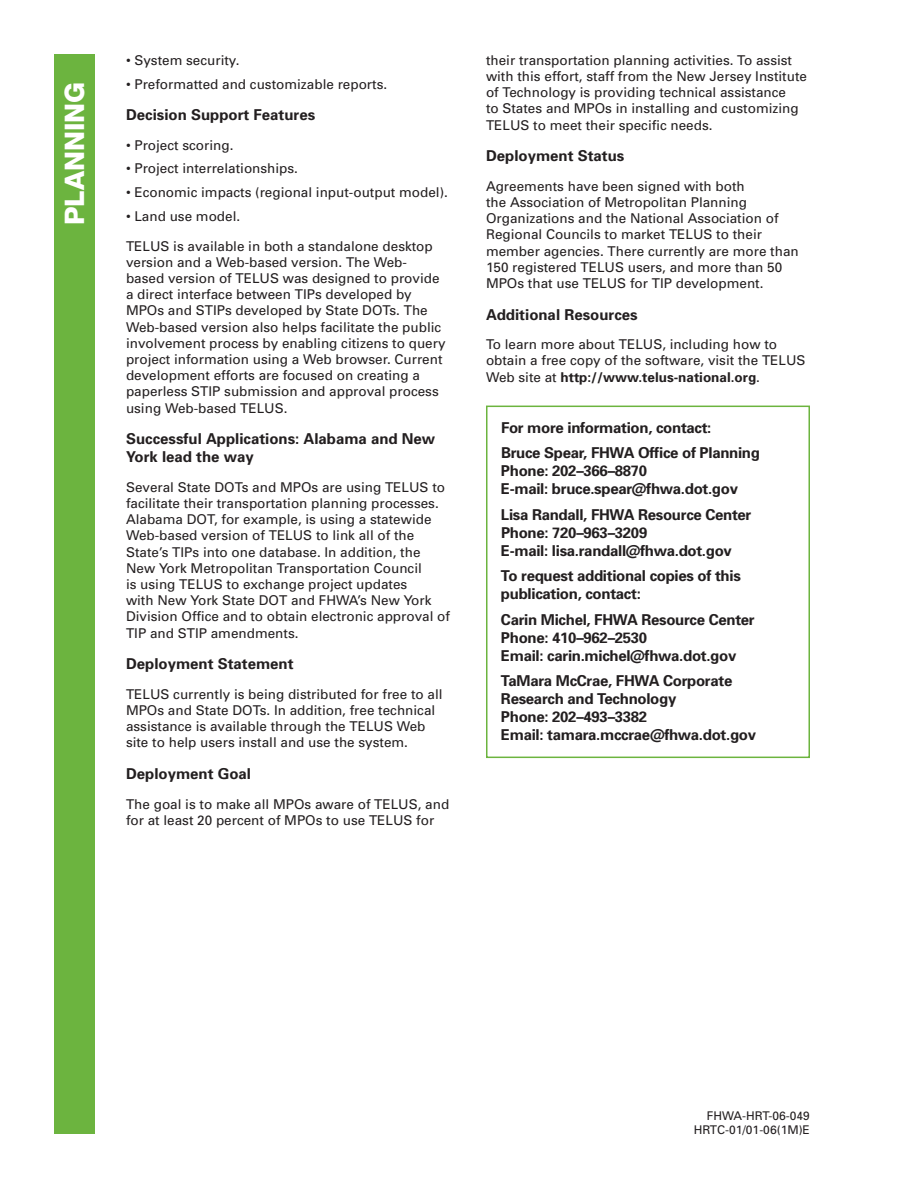
<style>
.page{position:relative;width:918px;height:1188px;background:#fff}
.page>*{position:absolute;margin:0;border:0;box-sizing:border-box;transform-origin:0 0}
.t1{font:800 27px "Helvetica Neue";color:#fff}
.t2{font:700 15px/18px "Univers";letter-spacing:-.02em;color:#231f20}
.t3{font:700 15px/18px "Univers";color:#231f20}
.t4{font:13.5px/16.2px "Univers";color:#231f20}
.t5{font:12px/14.4px "Univers";color:#231f20;text-align:right}
.s1{font-weight:700}
</style>
<div class="page">
<div style="left:486px;top:406px;width:324px;height:352px;border:2px solid #6cb43f"></div>
<div style="left:54px;top:54px;width:41px;height:1080px;background:#6cb43f"></div>
<h1 class="t1" style="left:59px;top:225px;width:145px;rotate:-90deg">PLANNING</h1>
<p class="t4" style="left:126px;top:52px;width:115px">• System security.</p>
<p class="t4" style="left:126px;top:75px;width:263px">• Preformatted and customizable reports.</p>
<p class="t3" style="left:126px;top:105px;width:191px">Decision Support Features</p>
<p class="t4" style="left:126px;top:137px;width:109px">• Project scoring.</p>
<p class="t4" style="left:126px;top:160px;width:174px">• Project interrelationships.</p>
<p class="t4" style="left:126px;top:184px;width:323px">• Economic impacts (regional input-output model).</p>
<p class="t4" style="left:126px;top:208px;width:116px">• Land use model.</p>
<p class="t4" style="left:126px;top:237px;width:321px">TELUS is available in both a standalone desktop version and a Web-based version. The Web&shy;based version of TELUS was designed to provide a direct interface between TIPs developed by MPOs and STIPs developed by State DOTs. The Web-based version also helps facilitate the public involvement process by enabling citizens to query project information using a Web browser. Current development efforts are focused on creating a paperless STIP submission and approval process using Web-based TELUS.</p>
<p class="t3" style="left:126px;top:429px;width:311px">Successful Applications: Alabama and New<br>York lead the way</p>
<p class="t4" style="left:126px;top:479px;width:325px">Several State DOTs and MPOs are using TELUS to facilitate their transportation planning processes.<br>Alabama DOT, for example, is using a statewide Web-based version of TELUS to link all of the State’s TIPs into one database. In addition, the New York Metropolitan Transportation Council<br>is using TELUS to exchange project updates<br>with New York State DOT and FHWA’s New York Division Office and to obtain electronic approval of TIP and STIP amendments.</p>
<p class="t3" style="left:126px;top:654px;width:169px">Deployment Statement</p>
<p class="t4" style="left:126px;top:686px;width:318px">TELUS currently is being distributed for free to all MPOs and State DOTs. In addition, free technical assistance is available through the TELUS Web site to help users install and use the system.</p>
<p class="t3" style="left:126px;top:764px;width:127px">Deployment Goal</p>
<p class="t4" style="left:126px;top:795px;width:325px">The goal is to make all MPOs aware of TELUS, and for at least 20 percent of MPOs to use TELUS for</p>
<p class="t4" style="left:486px;top:52px;width:323px">their transportation planning activities. To assist with this effort, staff from the New Jersey Institute of Technology is providing technical assistance<br>to States and MPOs in installing and customizing TELUS to meet their specific needs.</p>
<p class="t3" style="left:486px;top:146px;width:140px">Deployment Status</p>
<p class="t4" style="left:486px;top:178px;width:314px">Agreements have been signed with both<br>the Association of Metropolitan Planning Organizations and the National Association of Regional Councils to market TELUS to their member agencies. There currently are more than 150 registered TELUS users, and more than 50<br>MPOs that use TELUS for TIP development.</p>
<p class="t3" style="left:486px;top:305px;width:153px">Additional Resources</p>
<p class="t4" style="left:486px;top:336px;width:321px">To learn more about TELUS, including how to obtain a free copy of the software, visit the TELUS<br>Web site at <span class="s1">http://www.telus-national.org</span>.</p>
<p class="t2" style="left:501px;top:414px;width:261px;line-height:25.5px">For more information, contact:<br>Bruce Spear, FHWA Office of Planning</p>
<p class="t2" style="left:501px;top:462px;width:239px">Phone: 202–366–8870<br>E-mail: bruce.spear@fhwa.dot.gov</p>
<p class="t2" style="left:501px;top:505px;width:252px">Lisa Randall, FHWA Resource Center<br>Phone: 720–963–3209<br>E-mail: lisa.randall@fhwa.dot.gov</p>
<p class="t2" style="left:501px;top:567px;width:241px">To request additional copies of this publication, contact:</p>
<p class="t2" style="left:501px;top:610px;width:255px">Carin Michel, FHWA Resource Center<br>Phone: 410–962–2530<br>Email: carin.michel@fhwa.dot.gov</p>
<p class="t2" style="left:501px;top:672px;width:257px">TaMara McCrae, FHWA Corporate<br>Research and Technology<br>Phone: 202–493–3382<br>Email: tamara.mccrae@fhwa.dot.gov</p>
<p class="t5" style="left:694px;top:1108px;width:118px">FHWA-HRT-06-049<br>HRTC-01/01-06(1M)E</p>
</div>
